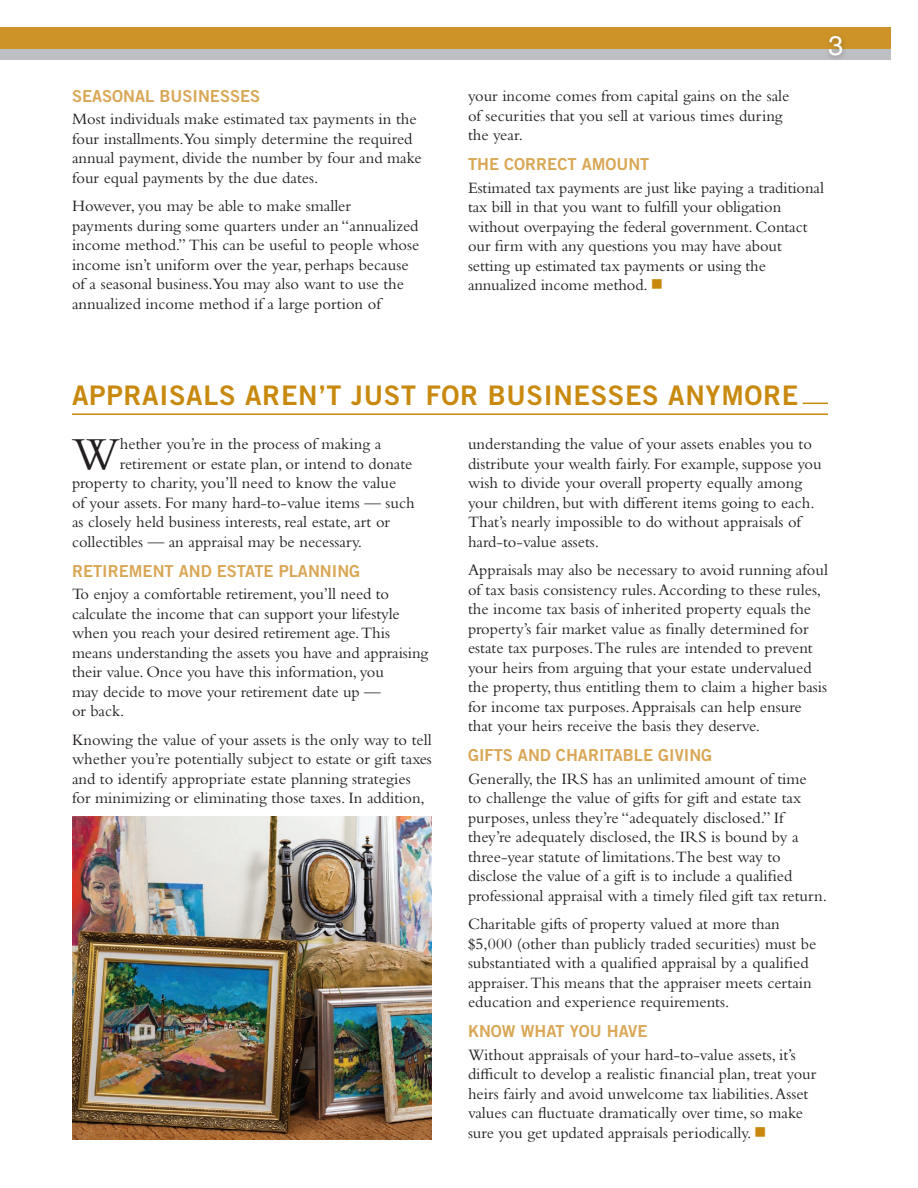
<style>
.page{position:relative;width:918px;height:1188px;background:#fff}
.page>*{position:absolute;margin:0;border:0;box-sizing:border-box;transform-origin:0 0}
.t1{font:47.85px "Bembo Std";color:#231f20}
.t2{font:27px "Trade Gothic LT Std Bd 2";letter-spacing:.025em;color:#c8890e}
.t3{font:27px "Helvetica LT Std";color:#fff}
.t4{font:16.5px/19.5px "Bembo Std";color:#231f20}
.t5{font:16.5px "Trade Gothic LT Std Bd 2";color:#d9a756}
.s1{color:#c8890e}
</style>
<div class="page">
<div style="left:0;top:44px;width:890px;height:16px;background:#bebfc2"></div>
<div style="left:0;top:27px;width:890px;height:22px;background:#cd9328"></div>
<div style="left:825px;top:32px;width:23px;height:30px;background:#231f20;opacity:.3"></div>
<svg style="left:803px;top:403px;width:25px;height:1px"></svg>
<hr style="left:72px;top:413px;width:756px;height:2px;background:#c8890e">
<img style="left:72px;top:816px;width:360px;height:324px">
<p class="t5" style="left:72px;top:86px;width:190px">SEASONAL BUSINESSES</p>
<p class="t4" style="left:72px;top:109px;width:351px">Most individuals make estimated tax payments in the four installments.You simply determine the required annual payment, divide the number by four and make four equal payments by the due dates.</p>
<p class="t4" style="left:72px;top:196px;width:349px">However, you may be able to make smaller<br>payments during some quarters under an “annualized income method.” This can be useful to people whose income isn’t uniform over the year, perhaps because of a seasonal business.You may also want to use the annualized income method if a large portion of</p>
<h2 class="t3" style="left:828px;top:30px;width:17px">3</h2>
<p class="t4" style="left:468px;top:86px;width:323px">your income comes from capital gains on the sale of securities that you sell at various times during the year.</p>
<p class="t5" style="left:468px;top:154px;width:183px">THE CORRECT AMOUNT</p>
<p class="t4" style="left:468px;top:177px;width:358px">Estimated tax payments are just like paying a traditional tax bill in that you want to fulfill your obligation without overpaying the federal government. Contact our firm with any questions you may have about setting up estimated tax payments or using the annualized income method. <span class="s1">■</span></p>
<h2 class="t2" style="left:72px;top:379px;width:728px">APPRAISALS AREN’T JUST FOR BUSINESSES ANYMORE</h2>
<h1 class="t1" style="left:72px;top:426px;width:49px">W</h1>
<p class="t4" style="left:120px;top:434px;width:263px">hether you’re in the process of making a</p>
<p class="t4" style="left:468px;top:434px;width:355px">understanding the value of your assets enables you to distribute your wealth fairly. For example, suppose you wish to divide your overall property equally among your children, but with different items going to each.<br>That’s nearly impossible to do without appraisals of hard-to-value assets.</p>
<p class="t4" style="left:468px;top:560px;width:362px">Appraisals may also be necessary to avoid running afoul of tax basis consistency rules. According to these rules, the income tax basis of inherited property equals the property’s fair market value as finally determined for estate tax purposes.The rules are intended to prevent your heirs from arguing that your estate undervalued the property, thus entitling them to claim a higher basis for income tax purposes. Appraisals can help ensure that your heirs receive the basis they deserve.</p>
<p class="t5" style="left:468px;top:745px;width:246px">GIFTS AND CHARITABLE GIVING</p>
<p class="t4" style="left:468px;top:768px;width:361px">Generally, the IRS has an unlimited amount of time<br>to challenge the value of gifts for gift and estate tax purposes, unless they’re “adequately disclosed.” If they’re adequately disclosed, the IRS is bound by a three-year statute of limitations.The best way to disclose the value of a gift is to include a qualified professional appraisal with a timely filed gift tax return.</p>
<p class="t4" style="left:468px;top:914px;width:350px">Charitable gifts of property valued at more than $5,000 (other than publicly traded securities) must be substantiated with a qualified appraisal by a qualified appraiser. This means that the appraiser meets certain education and experience requirements.</p>
<p class="t5" style="left:468px;top:1021px;width:181px">KNOW WHAT YOU HAVE</p>
<p class="t4" style="left:468px;top:1044px;width:350px">Without appraisals of your hard-to-value assets, it’s difficult to develop a realistic financial plan, treat your heirs fairly and avoid unwelcome tax liabilities. Asset values can fluctuate dramatically over time, so make sure you get updated appraisals periodically. <span class="s1">■</span></p>
<p class="t4" style="left:120px;top:453px;width:294px">retirement or estate plan, or intend to donate</p>
<p class="t4" style="left:72px;top:473px;width:326px">property to charity, you’ll need to know the value</p>
<p class="t4" style="left:72px;top:492px;width:344px">of your assets. For many hard-to-value items — such</p>
<p class="t4" style="left:72px;top:512px;width:320px">as closely held business interests, real estate, art or</p>
<p class="t4" style="left:72px;top:531px;width:292px">collectibles — an appraisal may be necessary.</p>
<p class="t5" style="left:72px;top:560px;width:290px">RETIREMENT AND ESTATE PLANNING</p>
<p class="t4" style="left:72px;top:584px;width:358px">To enjoy a comfortable retirement, you’ll need to calculate the income that can support your lifestyle when you reach your desired retirement age. This means understanding the assets you have and appraising their value. Once you have this information, you<br>may decide to move your retirement date up —<br>or back.</p>
<p class="t4" style="left:72px;top:729px;width:361px">Knowing the value of your assets is the only way to tell whether you’re potentially subject to estate or gift taxes and to identify appropriate estate planning strategies for minimizing or eliminating those taxes. In addition,</p>
</div>
